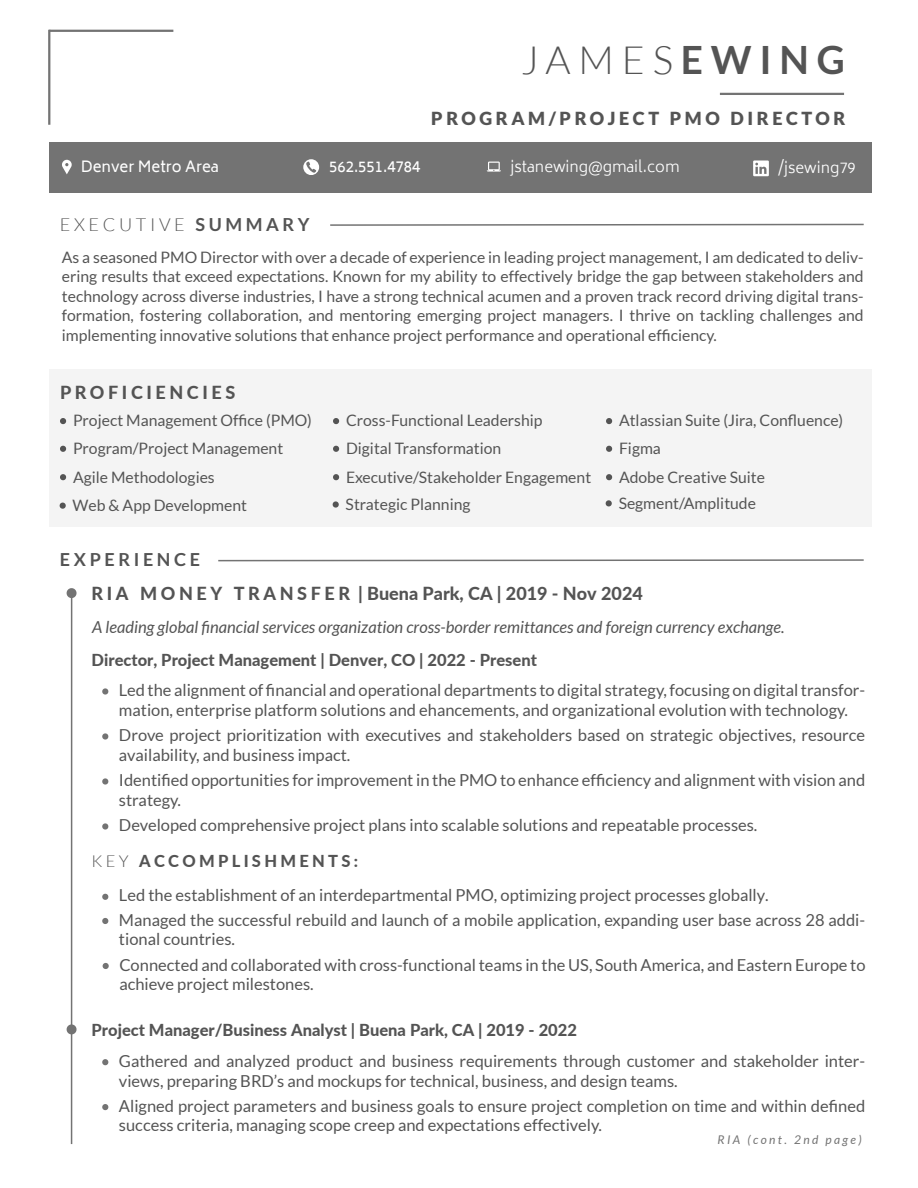
<style>
.page{position:relative;width:918px;height:1188px;background:#fff}
.page>*{position:absolute;margin:0;border:0;box-sizing:border-box;transform-origin:0 0}
.t1{font:300 39px "Lato";letter-spacing:.2em;color:#545454}
.t2{font:800 18px "Lato";color:#545454}
.t3{font:900 18px "Lato";letter-spacing:.2em;color:#545454}
.t4{font:300 18px "Lato";letter-spacing:.2em;color:#545454}
.t5{font:800 18px "Lato";letter-spacing:.2em;color:#545454}
.t6{font:700 18px "Lato";letter-spacing:.2em;color:#545454}
.t7{font:16.5px/19.5px "Lato";color:#545454}
.t8{font:800 16.5px "Lato";color:#545454}
.t9{font:italic 16.5px "Lato";color:#545454}
.t10{font:15.75px/28px "Lato";color:#545454}
.t11{font:300 15px "Biryani";color:#fff}
.t12{font:15px "Biryani";color:#fff}
.t13{font:italic 12px "Lato";letter-spacing:.2em;color:#737373}
.s1{font-weight:700}
.s2{font-weight:300}
.s3{font-weight:800}
</style>
<div class="page">
<hr style="left:49px;top:30px;width:124px;height:2px;background:#737373">
<hr style="left:48px;top:30px;width:2px;height:95px;background:#737373">
<div style="left:49px;top:369px;width:823px;height:157px;background:#f4f4f4"></div>
<svg style="left:330px;top:223px;width:534px;height:3px"></svg>
<div style="left:49px;top:143px;width:823px;height:50px;background:#737373"></div>
<svg style="left:218px;top:559px;width:646px;height:3px"></svg>
<hr style="left:71px;top:590px;width:1px;height:554px;background:#737373">
<hr style="left:720px;top:93px;width:124px;height:2px;background:#737373">
<svg style="left:487px;top:162px;width:14px;height:10px"></svg>
<svg style="left:62px;top:160px;width:10px;height:14px"></svg>
<svg style="left:303px;top:159px;width:16px;height:16px"></svg>
<svg style="left:66px;top:588px;width:11px;height:12px"></svg>
<svg style="left:66px;top:1022px;width:11px;height:15px"></svg>
<svg style="left:60px;top:418px;width:6px;height:6px"></svg>
<svg style="left:60px;top:446px;width:6px;height:6px"></svg>
<svg style="left:60px;top:474px;width:6px;height:6px"></svg>
<svg style="left:333px;top:418px;width:6px;height:6px"></svg>
<svg style="left:333px;top:446px;width:6px;height:6px"></svg>
<svg style="left:333px;top:474px;width:6px;height:6px"></svg>
<svg style="left:606px;top:418px;width:6px;height:6px"></svg>
<svg style="left:606px;top:446px;width:6px;height:6px"></svg>
<svg style="left:606px;top:474px;width:6px;height:6px"></svg>
<svg style="left:102px;top:894px;width:6px;height:6px"></svg>
<svg style="left:102px;top:918px;width:6px;height:6px"></svg>
<svg style="left:103px;top:963px;width:6px;height:6px"></svg>
<svg style="left:102px;top:688px;width:6px;height:7px"></svg>
<svg style="left:102px;top:733px;width:6px;height:7px"></svg>
<svg style="left:102px;top:778px;width:6px;height:7px"></svg>
<svg style="left:102px;top:823px;width:6px;height:7px"></svg>
<svg style="left:102px;top:1059px;width:6px;height:6px"></svg>
<svg style="left:102px;top:1104px;width:6px;height:6px"></svg>
<svg style="left:60px;top:503px;width:6px;height:6px"></svg>
<svg style="left:333px;top:501px;width:6px;height:7px"></svg>
<svg style="left:606px;top:500px;width:6px;height:6px"></svg>
<svg style="left:753px;top:161px;width:16px;height:15px"></svg>
<h1 class="t1" style="left:521px;top:39px;width:325px">JAMES<span class="s1">EWING</span></h1>
<p class="t3" style="left:431px;top:107px;width:416px">PROGRAM/PROJECT PMO DIRECTOR</p>
<p class="t12" style="left:81px;top:158px;width:140px">Denver Metro Area</p>
<p class="t12" style="left:329px;top:158px;width:93px">562.551.4784</p>
<p class="t11" style="left:510px;top:158px;width:171px">jstanewing@gmail.com</p>
<p class="t4" style="left:60px;top:215px;width:251px">EXECUTIVE <span class="s1">SUMMARY</span></p>
<p class="t11" style="left:778px;top:159px;width:79px">/jsewing79</p>
<p class="t10" style="left:62px;top:247px;width:803px;line-height:19.5px;text-align:justify">As a seasoned PMO Director with over a decade of experience in leading project management, I am dedicated to deliv&shy;ering results that exceed expectations. Known for my ability to effectively bridge the gap between stakeholders and technology across diverse industries, I have a strong technical acumen and a proven track record driving digital trans&shy;formation, fostering collaboration, and mentoring emerging project managers. I thrive on tackling challenges and implementing innovative solutions that enhance project performance and operational efficiency.</p>
<p class="t5" style="left:60px;top:379px;width:177px">PROFICIENCIES</p>
<p class="t10" style="left:73px;top:407px;width:240px">Project Management Office (PMO)<br>Program/Project Management<br>Agile Methodologies</p>
<p class="t10" style="left:346px;top:407px;width:247px">Cross-Functional Leadership<br>Digital Transformation<br>Executive/Stakeholder Engagement</p>
<p class="t10" style="left:619px;top:407px;width:226px">Atlassian Suite (Jira, Confluence)<br>Figma<br>Adobe Creative Suite</p>
<p class="t10" style="left:73px;top:491px;width:176px">Web &amp; App Development</p>
<p class="t10" style="left:346px;top:490px;width:126px">Strategic Planning</p>
<p class="t10" style="left:619px;top:489px;width:139px">Segment/Amplitude</p>
<p class="t6" style="left:60px;top:549px;width:142px">EXPERIENCE</p>
<p class="t2" style="left:92px;top:580px;width:553px">R I A M O N E Y T R A N S F E R | Buena Park, CA | 2019 - Nov 2024</p>
<p class="t9" style="left:92px;top:618px;width:694px">A leading global financial services organization cross-border remittances and foreign currency exchange.</p>
<p class="t8" style="left:92px;top:647px;width:447px">Director, Project Management | Denver, CO | 2022 - Present</p>
<p class="t7" style="left:119px;top:681px;width:748px">Led the alignment of financial and operational departments to digital strategy, focusing on digital transfor&shy;mation, enterprise platform solutions and ehancements, and organizational evolution with technology.</p>
<p class="t7" style="left:119px;top:726px;width:748px">Drove project prioritization with executives and stakeholders based on strategic objectives, resource availability, and business impact.</p>
<p class="t7" style="left:119px;top:771px;width:748px">Identified opportunities for improvement in the PMO to enhance efficiency and alignment with vision and strategy.</p>
<p class="t7" style="left:119px;top:816px;width:640px">Developed comprehensive project plans into scalable solutions and repeatable processes.</p>
<p class="t7" style="left:119px;top:845px;width:651px;line-height:33.8px;text-indent:-27px"><span class="s2">KEY</span> <span class="s3">ACCOMPLISHMENTS:<br></span>Led the establishment of an interdepartmental PMO, optimizing project processes globally.</p>
<p class="t7" style="left:119px;top:910px;width:748px">Managed the successful rebuild and launch of a mobile application, expanding user base across 28 addi&shy;tional countries.</p>
<p class="t7" style="left:119px;top:955px;width:748px">Connected and collaborated with cross-functional teams in the US, South America, and Eastern Europe to achieve project milestones.</p>
<p class="t8" style="left:92px;top:1018px;width:487px">Project Manager/Business Analyst | Buena Park, CA | 2019 - 2022</p>
<p class="t7" style="left:119px;top:1051px;width:748px">Gathered and analyzed product and business requirements through customer and stakeholder inter&shy;views, preparing BRD’s and mockups for technical, business, and design teams.</p>
<p class="t7" style="left:119px;top:1096px;width:748px">Aligned project parameters and business goals to ensure project completion on time and within defined success criteria, managing scope creep and expectations effectively.</p>
<p class="t13" style="left:718px;top:1133px;width:146px">RIA (cont. 2nd page)</p>
</div>
